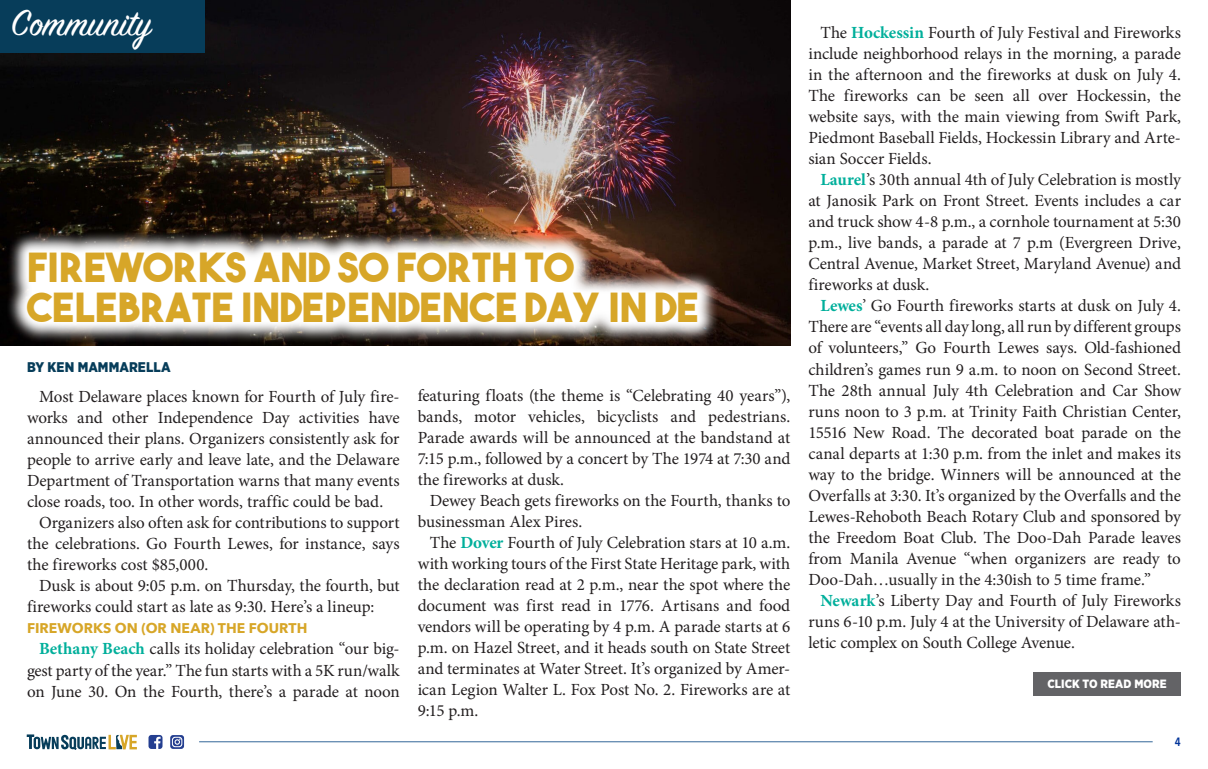
<style>
.page{position:relative;width:1208px;height:769px;background:#fff}
.page>*{position:absolute;margin:0;border:0;box-sizing:border-box;transform-origin:0 0}
.t1{font:40px/40px "The Bold Font";letter-spacing:.01em;color:#d7a628}
.t2{font:40px "Sign Painter House Script";color:#fff}
.body_copy{font:17px/21px "Minion Pro";letter-spacing:-.005em;color:#231f20;text-align:justify}
.t3{font:700 14px "Avenir Next";color:#d7a628}
.t4{font:900 14px "Gotham Narrow";letter-spacing:.005em;color:#073d5a}
.t5{font:900 12px "Gotham Narrow";letter-spacing:.005em;color:#fff}
.t6{font:600 12px "Avenir Next Condensed";color:#039}
.s1{font-weight:700;color:#00af9b}
</style>
<div class="page">
<img style="left:0;top:0;width:790px;height:346px">
<svg style="left:6px;top:230px;width:712px;height:113px"></svg>
<hr style="left:199px;top:740px;width:953px;height:1px;background:#369">
<svg style="left:148px;top:735px;width:14px;height:13px"></svg>
<svg style="left:170px;top:735px;width:14px;height:13px"></svg>
<svg style="left:27px;top:734px;width:110px;height:15px"></svg>
<div style="left:0;top:0;width:204px;height:52px;background:#073d5a"></div>
<div style="left:1033px;top:672px;width:147px;height:23px;background:#636366"></div>
<p class="t2" style="left:11px;top:-2px;width:142px">Community</p>
<p class="t1" style="left:27px;top:246px;width:673px">FIREWORKS AND SO FORTH TO<br>CELEBRATE INDEPENDENCE DAY IN DE</p>
<p class="t4" style="left:27px;top:358px;width:145px">BY KEN MAMMARELLA</p>
<p class="body_copy" style="left:27px;top:386px;width:374px;text-indent:12px">Most Delaware places known for Fourth of July fire&shy;works and other Independence Day activities have announced their plans. Organizers consistently ask for people to arrive early and leave late, and the Delaware Department of Transportation warns that many events close roads, too. In other words, traffic could be bad.</p>
<p class="body_copy" style="left:27px;top:512px;width:374px;text-indent:12px">Organizers also often ask for contributions to support the celebrations. Go Fourth Lewes, for instance, says the fireworks cost $85,000.</p>
<p class="body_copy" style="left:27px;top:575px;width:374px;text-indent:12px">Dusk is about 9:05 p.m. on Thursday, the fourth, but fireworks could start as late as 9:30. Here’s a lineup:</p>
<p class="t3" style="left:27px;top:616px;width:282px">FIREWORKS ON (OR NEAR) THE FOURTH</p>
<p class="body_copy" style="left:27px;top:638px;width:374px;text-indent:12px"><span class="s1">Bethany Beach</span> calls its holiday celebration “our big&shy;gest party of the year.” The fun starts with a 5K run/walk on June 30. On the Fourth, there’s a parade at noon</p>
<p class="body_copy" style="left:417px;top:385px;width:374px">featuring floats (the theme is “Celebrating 40 years”), bands, motor vehicles, bicyclists and pedestrians.<br>Parade awards will be announced at the bandstand at 7:15 p.m., followed by a concert by The 1974 at 7:30 and the fireworks at dusk.</p>
<p class="body_copy" style="left:417px;top:490px;width:374px;text-indent:12px">Dewey Beach gets fireworks on the Fourth, thanks to businessman Alex Pires.</p>
<p class="body_copy" style="left:417px;top:532px;width:374px;text-indent:12px">The <span class="s1">Dover</span> Fourth of July Celebration stars at 10 a.m. with working tours of the First State Heritage park, with the declaration read at 2 p.m., near the spot where the document was first read in 1776. Artisans and food vendors will be operating by 4 p.m. A parade starts at 6 p.m. on Hazel Street, and it heads south on State Street and terminates at Water Street. It’s organized by Amer&shy;ican Legion Walter L. Fox Post No. 2. Fireworks are at 9:15 p.m.</p>
<p class="body_copy" style="left:808px;top:22px;width:374px;text-indent:12px">The <span class="s1">Hockessin</span> Fourth of July Festival and Fireworks include neighborhood relays in the morning, a parade in the afternoon and the fireworks at dusk on July 4.<br>The fireworks can be seen all over Hockessin, the website says, with the main viewing from Swift Park, Piedmont Baseball Fields, Hockessin Library and Arte&shy;sian Soccer Fields.</p>
<p class="body_copy" style="left:808px;top:169px;width:374px;text-indent:12px"><span class="s1">Laurel</span>’s 30th annual 4th of July Celebration is mostly at Janosik Park on Front Street. Events includes a car and truck show 4-8 p.m., a cornhole tournament at 5:30 p.m., live bands, a parade at 7 p.m (Evergreen Drive, Central Avenue, Market Street, Maryland Avenue) and fireworks at dusk.</p>
<p class="body_copy" style="left:808px;top:295px;width:374px;text-indent:12px"><span class="s1">Lewes</span>’ Go Fourth fireworks starts at dusk on July 4.<br>There are “events all day long, all run by different groups of volunteers,” Go Fourth Lewes says. Old-fashioned children’s games run 9 a.m. to noon on Second Street.<br>The 28th annual July 4th Celebration and Car Show runs noon to 3 p.m. at Trinity Faith Christian Center, 15516 New Road. The decorated boat parade on the canal departs at 1:30 p.m. from the inlet and makes its way to the bridge. Winners will be announced at the Overfalls at 3:30. It’s organized by the Overfalls and the Lewes-Rehoboth Beach Rotary Club and sponsored by the Freedom Boat Club. The Doo-Dah Parade leaves from Manila Avenue “when organizers are ready to Doo-Dah…usually in the 4:30ish to 5 time frame.”</p>
<p class="body_copy" style="left:808px;top:589px;width:374px;text-indent:12px"><span class="s1">Newark</span>’s Liberty Day and Fourth of July Fireworks runs 6-10 p.m. July 4 at the University of Delaware ath&shy;letic complex on South College Avenue.</p>
<p class="t5" style="left:1047px;top:676px;width:121px">CLICK TO READ MORE</p>
<p class="t6" style="left:1174px;top:731px;width:7px">4</p>
</div>
